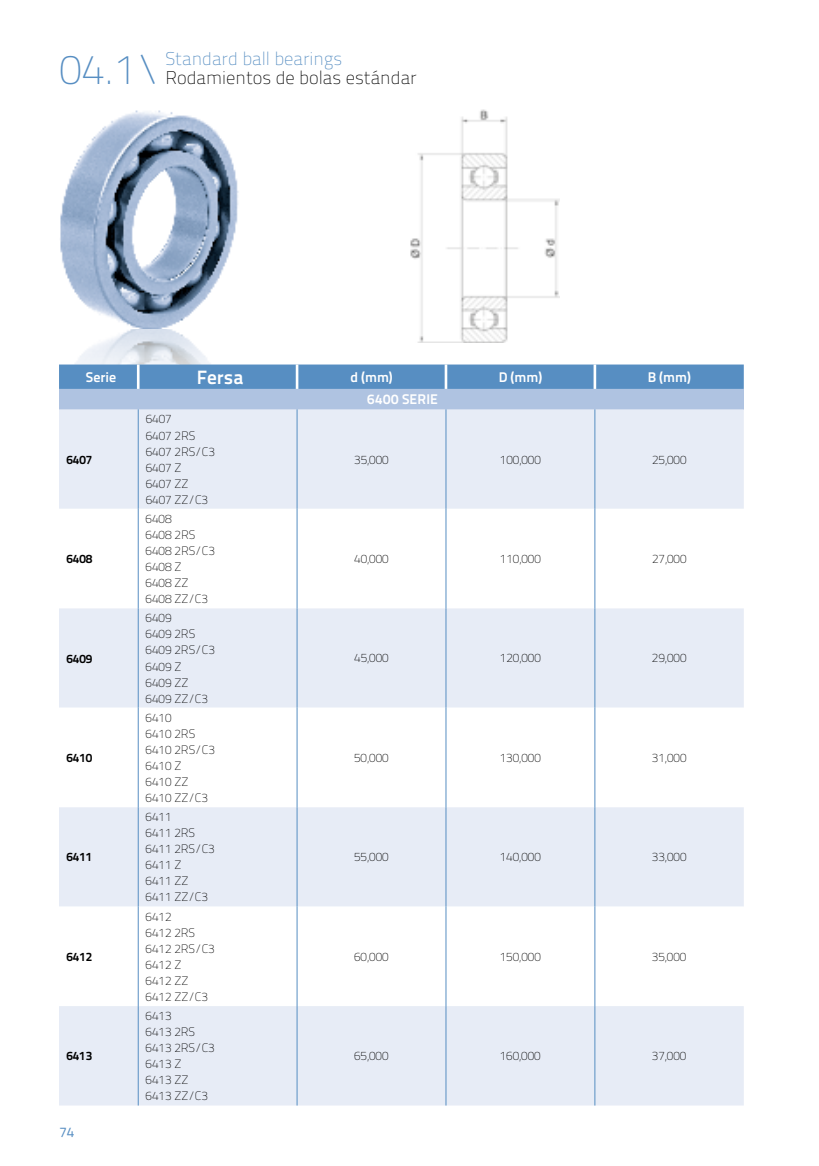
<style>
.page{position:relative;width:819px;height:1166px;background:#fff}
.page>*{position:absolute;margin:0;border:0;box-sizing:border-box;transform-origin:0 0}
.t1{font:100 42px "Titillium Text 22 L";color:#578ec2}
.t2{font:700 19.25px "Titillium Text 22 L";color:#fff}
.t3{font:100 18.38px "Titillium Text 22 L";color:#000}
.t4{font:100 18.38px "Titillium Text 22 L";color:#578ec2}
.t5{font:700 14px "Titillium Text 22 L";color:#fff}
.t6{font:14px "Titillium Text 22 L";color:#578ec2}
.t7{font:100 12.25px/16.1px "Titillium Text 22 L";color:#000}
.t8{font:700 12.25px "Titillium Text 22 L";color:#000}
</style>
<div class="page">
<img style="left:75px;top:329px;width:135px;height:35px">
<img style="left:410px;top:109px;width:149px;height:234px">
<img style="left:60px;top:110px;width:179px;height:219px">
<svg style="left:59px;top:364px;width:684px;height:25px;background:#5b90c3"></svg>
<div style="left:59px;top:389px;width:684px;height:20px;background:#afc3e1"></div>
<div style="left:59px;top:409px;width:684px;height:696px;background:#e7ecf6"></div>
<svg style="left:59px;top:509px;width:684px;height:497px"></svg>
<hr style="left:138px;top:409px;width:1px;height:100px;background:#578ec2">
<hr style="left:297px;top:409px;width:1px;height:100px;background:#578ec2">
<hr style="left:445px;top:409px;width:1px;height:100px;background:#578ec2">
<hr style="left:594px;top:409px;width:1px;height:100px;background:#578ec2">
<hr style="left:138px;top:509px;width:1px;height:99px;background:#578ec2">
<hr style="left:297px;top:509px;width:1px;height:99px;background:#578ec2">
<hr style="left:445px;top:509px;width:1px;height:99px;background:#578ec2">
<hr style="left:594px;top:509px;width:1px;height:99px;background:#578ec2">
<hr style="left:138px;top:608px;width:1px;height:100px;background:#578ec2">
<hr style="left:297px;top:608px;width:1px;height:100px;background:#578ec2">
<hr style="left:445px;top:608px;width:1px;height:100px;background:#578ec2">
<hr style="left:594px;top:608px;width:1px;height:100px;background:#578ec2">
<hr style="left:138px;top:708px;width:1px;height:99px;background:#578ec2">
<hr style="left:297px;top:708px;width:1px;height:99px;background:#578ec2">
<hr style="left:445px;top:708px;width:1px;height:99px;background:#578ec2">
<hr style="left:594px;top:708px;width:1px;height:99px;background:#578ec2">
<hr style="left:138px;top:807px;width:1px;height:99px;background:#578ec2">
<hr style="left:297px;top:807px;width:1px;height:99px;background:#578ec2">
<hr style="left:445px;top:807px;width:1px;height:99px;background:#578ec2">
<hr style="left:594px;top:807px;width:1px;height:99px;background:#578ec2">
<hr style="left:138px;top:906px;width:1px;height:100px;background:#578ec2">
<hr style="left:297px;top:906px;width:1px;height:100px;background:#578ec2">
<hr style="left:445px;top:906px;width:1px;height:100px;background:#578ec2">
<hr style="left:594px;top:906px;width:1px;height:100px;background:#578ec2">
<hr style="left:138px;top:1006px;width:1px;height:99px;background:#578ec2">
<hr style="left:297px;top:1006px;width:1px;height:99px;background:#578ec2">
<hr style="left:445px;top:1006px;width:1px;height:99px;background:#578ec2">
<hr style="left:594px;top:1006px;width:1px;height:99px;background:#578ec2">
<hr style="left:137px;top:364px;width:2px;height:25px;background:#fff">
<hr style="left:296px;top:364px;width:2px;height:25px;background:#fff">
<hr style="left:444px;top:364px;width:3px;height:25px;background:#fff">
<hr style="left:593px;top:364px;width:3px;height:25px;background:#fff">
<h1 class="t1" style="left:60px;top:40px;width:101px">04.1\</h1>
<h3 class="t4" style="left:165px;top:46px;width:178px">Standard ball bearings</h3>
<h3 class="t3" style="left:165px;top:65px;width:253px">Rodamientos de bolas estándar</h3>
<p class="t5" style="left:86px;top:366px;width:32px">Serie</p>
<h2 class="t2" style="left:197px;top:362px;width:48px">Fersa</h2>
<p class="t5" style="left:350px;top:366px;width:44px">d (mm)</p>
<p class="t5" style="left:498px;top:366px;width:45px">D (mm)</p>
<p class="t5" style="left:647px;top:366px;width:44px">B (mm)</p>
<p class="t5" style="left:367px;top:389px;width:43px">6400 serie</p>
<p class="t8" style="left:66px;top:450px;width:27px">6407</p>
<p class="t7" style="left:146px;top:410px;width:71px">6407<br>6407 2RS<br>6407 2RS/C3<br>6407 Z<br>6407 ZZ<br>6407 ZZ/C3</p>
<p class="t7" style="left:354px;top:451px;width:36px">35,000</p>
<p class="t7" style="left:500px;top:451px;width:43px">100,000</p>
<p class="t7" style="left:652px;top:451px;width:36px">25,000</p>
<p class="t8" style="left:66px;top:549px;width:27px">6408</p>
<p class="t7" style="left:146px;top:510px;width:71px">6408<br>6408 2RS<br>6408 2RS/C3<br>6408 Z<br>6408 ZZ<br>6408 ZZ/C3</p>
<p class="t7" style="left:354px;top:550px;width:36px">40,000</p>
<p class="t7" style="left:500px;top:550px;width:43px">110,000</p>
<p class="t7" style="left:652px;top:550px;width:36px">27,000</p>
<p class="t8" style="left:66px;top:649px;width:27px">6409</p>
<p class="t7" style="left:146px;top:609px;width:71px">6409<br>6409 2RS<br>6409 2RS/C3<br>6409 Z<br>6409 ZZ<br>6409 ZZ/C3</p>
<p class="t7" style="left:354px;top:649px;width:36px">45,000</p>
<p class="t7" style="left:500px;top:649px;width:43px">120,000</p>
<p class="t7" style="left:652px;top:649px;width:36px">29,000</p>
<p class="t8" style="left:66px;top:748px;width:27px">6410</p>
<p class="t7" style="left:146px;top:709px;width:71px">6410<br>6410 2RS<br>6410 2RS/C3<br>6410 Z<br>6410 ZZ<br>6410 ZZ/C3</p>
<p class="t7" style="left:354px;top:749px;width:36px">50,000</p>
<p class="t7" style="left:500px;top:749px;width:43px">130,000</p>
<p class="t7" style="left:652px;top:749px;width:36px">31,000</p>
<p class="t8" style="left:66px;top:847px;width:27px">6411</p>
<p class="t7" style="left:145px;top:808px;width:71px">6411<br>6411 2RS<br>6411 2RS/C3<br>6411 Z<br>6411 ZZ<br>6411 ZZ/C3</p>
<p class="t7" style="left:354px;top:848px;width:36px">55,000</p>
<p class="t7" style="left:499px;top:848px;width:43px">140,000</p>
<p class="t7" style="left:652px;top:848px;width:36px">33,000</p>
<p class="t8" style="left:66px;top:947px;width:27px">6412</p>
<p class="t7" style="left:145px;top:907px;width:71px">6412<br>6412 2RS<br>6412 2RS/C3<br>6412 Z<br>6412 ZZ<br>6412 ZZ/C3</p>
<p class="t7" style="left:354px;top:948px;width:36px">60,000</p>
<p class="t7" style="left:499px;top:948px;width:43px">150,000</p>
<p class="t7" style="left:652px;top:948px;width:36px">35,000</p>
<p class="t8" style="left:66px;top:1046px;width:27px">6413</p>
<p class="t7" style="left:145px;top:1007px;width:71px">6413<br>6413 2RS<br>6413 2RS/C3<br>6413 Z<br>6413 ZZ<br>6413 ZZ/C3</p>
<p class="t7" style="left:354px;top:1047px;width:36px">65,000</p>
<p class="t7" style="left:499px;top:1047px;width:43px">160,000</p>
<p class="t7" style="left:652px;top:1047px;width:36px">37,000</p>
<p class="t6" style="left:60px;top:1121px;width:16px">74</p>
</div>
